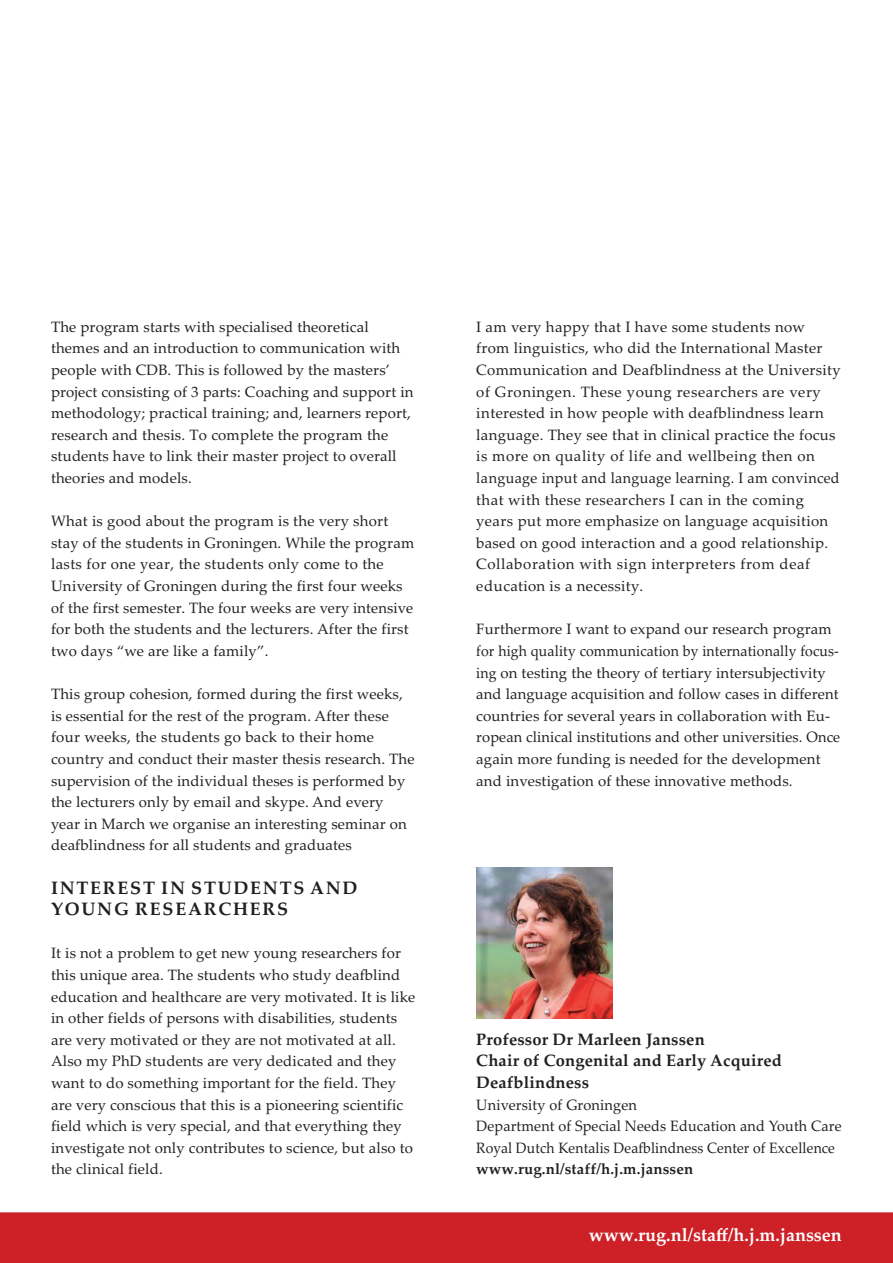
<style>
.page{position:relative;width:893px;height:1263px;background:#fff}
.page>*{position:absolute;margin:0;border:0;box-sizing:border-box;transform-origin:0 0}
.t1{font:700 18px/21.6px "Palatino Linotype";letter-spacing:.1em;color:#231f20}
.t2{font:700 18px "Palatino Linotype";color:#fff}
.t3{font:700 16.5px/21.6px "Palatino Linotype";letter-spacing:.01em;color:#231f20}
.t4{font:15px/21.6px "Palatino Linotype";letter-spacing:.01em;color:#231f20}
.t5{font:700 15px "Palatino Linotype";letter-spacing:.01em;color:#231f20}
</style>
<div class="page">
<div style="left:0;top:1212px;width:893px;height:51px;background:#cd2027"></div>
<img style="left:476px;top:867px;width:137px;height:151px">
<p class="t4" style="left:51px;top:316px;width:364px">The program starts with specialised theoretical themes and an introduction to communication with people with CDB. This is followed by the masters’ project consisting of 3 parts: Coaching and support in methodology; practical training; and, learners report, research and thesis. To complete the program the students have to link their master project to overall theories and models.</p>
<p class="t4" style="left:51px;top:510px;width:365px">What is good about the program is the very short stay of the students in Groningen. While the program lasts for one year, the students only come to the University of Groningen during the first four weeks of the first semester. The four weeks are very intensive for both the students and the lecturers. After the first two days “we are like a family”.</p>
<p class="t4" style="left:51px;top:683px;width:365px">This group cohesion, formed during the first weeks, is essential for the rest of the program. After these four weeks, the students go back to their home country and conduct their master thesis research. The supervision of the individual theses is performed by the lecturers only by email and skype. And every year in March we organise an interesting seminar on deafblindness for all students and graduates</p>
<p class="t1" style="left:51px;top:876px;width:308px">INTEREST IN STUDENTS AND<br>YOUNG RESEARCHERS</p>
<p class="t4" style="left:51px;top:942px;width:366px">It is not a problem to get new young researchers for this unique area. The students who study deafblind education and healthcare are very motivated. It is like in other fields of persons with disabilities, students are very motivated or they are not motivated at all.<br>Also my PhD students are very dedicated and they want to do something important for the field. They are very conscious that this is a pioneering scientific field which is very special, and that everything they investigate not only contributes to science, but also to the clinical field.</p>
<p class="t4" style="left:476px;top:316px;width:366px">I am very happy that I have some students now from linguistics, who did the International Master Communication and Deafblindness at the University of Groningen. These young researchers are very interested in how people with deafblindness learn language. They see that in clinical practice the focus is more on quality of life and wellbeing then on language input and language learning. I am convinced that with these researchers I can in the coming years put more emphasize on language acquisition based on good interaction and a good relationship.<br>Collaboration with sign interpreters from deaf education is a necessity.</p>
<p class="t4" style="left:476px;top:618px;width:365px">Furthermore I want to expand our research program for high quality communication by internationally focus&shy;ing on testing the theory of tertiary intersubjectivity and language acquisition and follow cases in different countries for several years in collaboration with Eu&shy;ropean clinical institutions and other universities. Once again more funding is needed for the development and investigation of these innovative methods.</p>
<p class="t3" style="left:476px;top:1028px;width:307px">Professor Dr Marleen Janssen<br>Chair of Congenital and Early Acquired<br>Deafblindness</p>
<p class="t4" style="left:476px;top:1093px;width:367px">University of Groningen<br>Department of Special Needs Education and Youth Care<br>Royal Dutch Kentalis Deafblindness Center of Excellence</p>
<p class="t5" style="left:476px;top:1160px;width:218px">www.rug.nl/staff/h.j.m.janssen</p>
<p class="t2" style="left:589px;top:1224px;width:255px">www.rug.nl/staff/h.j.m.janssen</p>
</div>
